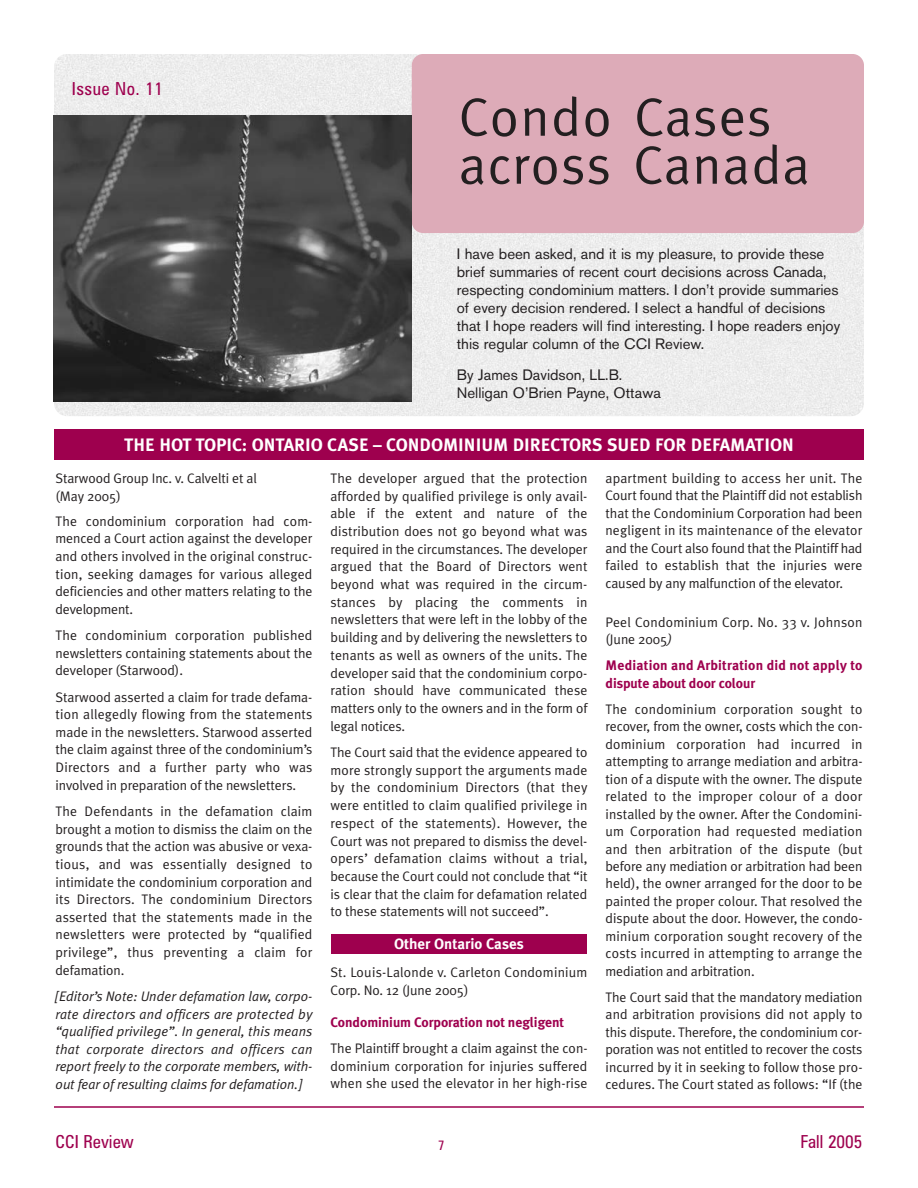
<style>
.page{position:relative;width:918px;height:1188px;background:#fff}
.page>*{position:absolute;margin:0;border:0;box-sizing:border-box;transform-origin:0 0}
.t1{font:54px/48px "Meta";letter-spacing:.025em;color:#231f20}
.t2{font:700 18px "Meta Plus";color:#fff}
.t3{font:condensed 18px "Zurich BT";color:#9e004e}
.t4{font:condensed 18px "Zurich BT";letter-spacing:.025em;color:#9e004e}
.t5{font:15px/18px "Akzidenz Grotesk BE";color:#231f20}
.t6{font:700 15px "Meta Plus";color:#fff}
.t7{font:13.8px/17.7px "Meta Plus Normal";letter-spacing:-.005em;color:#231f20;text-align:justify}
.t8{font:italic 13.8px/17.7px "Meta Plus Normal";letter-spacing:-.005em;color:#231f20;text-align:justify}
.t9{font:13.8px/17.4px "Meta Plus Normal";letter-spacing:.015em;color:#231f20}
.t10{font:700 13.8px/17.4px "Meta Plus";letter-spacing:.015em;color:#9e004e}
.t11{font:700 13.8px "Meta Plus";letter-spacing:-.005em;color:#9e004e}
.t12{font:condensed 13.5px "Zurich BT";color:#9e004e}
.s1{font-style:italic}
</style>
<div class="page">
<hr style="left:54px;top:1106px;width:810px;height:2px;background:#9e004e">
<div style="left:54px;top:54px;width:810px;height:362px;background:#ededed"></div>
<div style="left:412px;top:54px;width:452px;height:179px;background:#ddabb8;border-radius:11px"></div>
<div style="left:54px;top:430px;width:810px;height:30px;background:#9e004e"></div>
<img style="left:54px;top:116px;width:358px;height:285px">
<div style="left:331px;top:934px;width:256px;height:20px;background:#9e004e"></div>
<h2 class="t4" style="left:72px;top:82px;width:93px">Issue No. 11</h2>
<h1 class="t1" style="left:459px;top:99px;width:352px">Condo Cases across Canada</h1>
<p class="t5" style="left:457px;top:247px;width:385px">I have been asked, and it is my pleasure, to provide these brief summaries of recent court decisions across Canada, respecting condominium matters. I don’t provide summaries of every decision rendered. I select a handful of decisions that I hope readers will find interesting. I hope readers enjoy this regular column of the CCI Review.</p>
<p class="t5" style="left:457px;top:367px;width:205px">By James Davidson, LL.B.<br>Nelligan O’Brien Payne, Ottawa</p>
<h2 class="t2" style="left:124px;top:439px;width:671px">THE HOT TOPIC: ONTARIO CASE – CONDOMINIUM DIRECTORS SUED FOR DEFAMATION</h2>
<p class="t7" style="left:56px;top:471px;width:203px">Starwood Group Inc. v. Calvelti et al (May 2005)</p>
<p class="t7" style="left:56px;top:514px;width:259px">The condominium corporation had com&shy;menced a Court action against the developer and others involved in the original construc&shy;tion, seeking damages for various alleged deficiencies and other matters relating to the development.</p>
<p class="t7" style="left:56px;top:628px;width:258px">The condominium corporation published newsletters containing statements about the developer (Starwood).</p>
<p class="t7" style="left:56px;top:689px;width:258px">Starwood asserted a claim for trade defama&shy;tion allegedly flowing from the statements made in the newsletters. Starwood asserted the claim against three of the condominium’s Directors and a further party who was involved in preparation of the newsletters.</p>
<p class="t7" style="left:56px;top:804px;width:258px">The Defendants in the defamation claim brought a motion to dismiss the claim on the grounds that the action was abusive or vexa&shy;tious, and was essentially designed to intimidate the condominium corporation and its Directors. The condominium Directors asserted that the statements made in the newsletters were protected by “qualified privilege”, thus preventing a claim for defamation.</p>
<p class="t8" style="left:56px;top:989px;width:258px">[Editor’s Note: Under defamation law, corpo&shy;rate directors and officers are protected by “qualified privilege”. In general, this means that corporate directors and officers can report freely to the corporate members, with&shy;out fear of resulting claims for defamation.]</p>
<p class="t7" style="left:331px;top:471px;width:258px">The developer argued that the protection afforded by qualified privilege is only avail&shy;able if the extent and nature of the distribution does not go beyond what was required in the circumstances. The developer argued that the Board of Directors went beyond what was required in the circum&shy;stances by placing the comments in newsletters that were left in the lobby of the building and by delivering the newsletters to tenants as well as owners of the units. The developer said that the condominium corpo&shy;ration should have communicated these matters only to the owners and in the form of legal notices.</p>
<p class="t7" style="left:331px;top:745px;width:258px">The Court said that the evidence appeared to more strongly support the arguments made by the condominium Directors (that they were entitled to claim qualified privilege in respect of the statements). However, the Court was not prepared to dismiss the devel&shy;opers’ defamation claims without a trial, because the Court could not conclude that “it is clear that the claim for defamation related to these statements will not succeed”.</p>
<p class="t6" style="left:394px;top:938px;width:131px">Other Ontario Cases</p>
<p class="t9" style="left:331px;top:965px;width:258px">St. Louis-Lalonde v. Carleton Condominium<br>Corp. No. 12 (June 2005)</p>
<p class="t11" style="left:331px;top:1018px;width:235px">Condominium Corporation not negligent</p>
<p class="t7" style="left:331px;top:1041px;width:259px">The Plaintiff brought a claim against the con&shy;dominium corporation for injuries suffered when she used the elevator in her high-rise</p>
<p class="t7" style="left:606px;top:471px;width:259px">apartment building to access her unit. The Court found that the Plaintiff did not establish that the Condominium Corporation had been negligent in its maintenance of the elevator and the Court also found that the Plaintiff had failed to establish that the injuries were caused by any malfunction of the elevator.</p>
<p class="t9" style="left:606px;top:615px;width:258px">Peel Condominium Corp. No. 33 v. Johnson (June 2005<span class="s1">)</span></p>
<p class="t10" style="left:606px;top:658px;width:258px">Mediation and Arbitration did not apply to dispute about door colour</p>
<p class="t7" style="left:606px;top:702px;width:259px">The condominium corporation sought to recover, from the owner, costs which the con&shy;dominium corporation had incurred in attempting to arrange mediation and arbitra&shy;tion of a dispute with the owner. The dispute related to the improper colour of a door installed by the owner. After the Condomini&shy;um Corporation had requested mediation and then arbitration of the dispute (but before any mediation or arbitration had been held), the owner arranged for the door to be painted the proper colour. That resolved the dispute about the door. However, the condo&shy;minium corporation sought recovery of the costs incurred in attempting to arrange the mediation and arbitration.</p>
<p class="t7" style="left:606px;top:990px;width:258px">The Court said that the mandatory mediation and arbitration provisions did not apply to this dispute. Therefore, the condominium cor&shy;poration was not entitled to recover the costs incurred by it in seeking to follow those pro&shy;cedures. The Court stated as follows: “If (the</p>
<h2 class="t3" style="left:56px;top:1136px;width:80px">CCI Review</h2>
<p class="t12" style="left:438px;top:1140px;width:8px">7</p>
<h2 class="t3" style="left:801px;top:1136px;width:63px">Fall 2005</h2>
</div>
